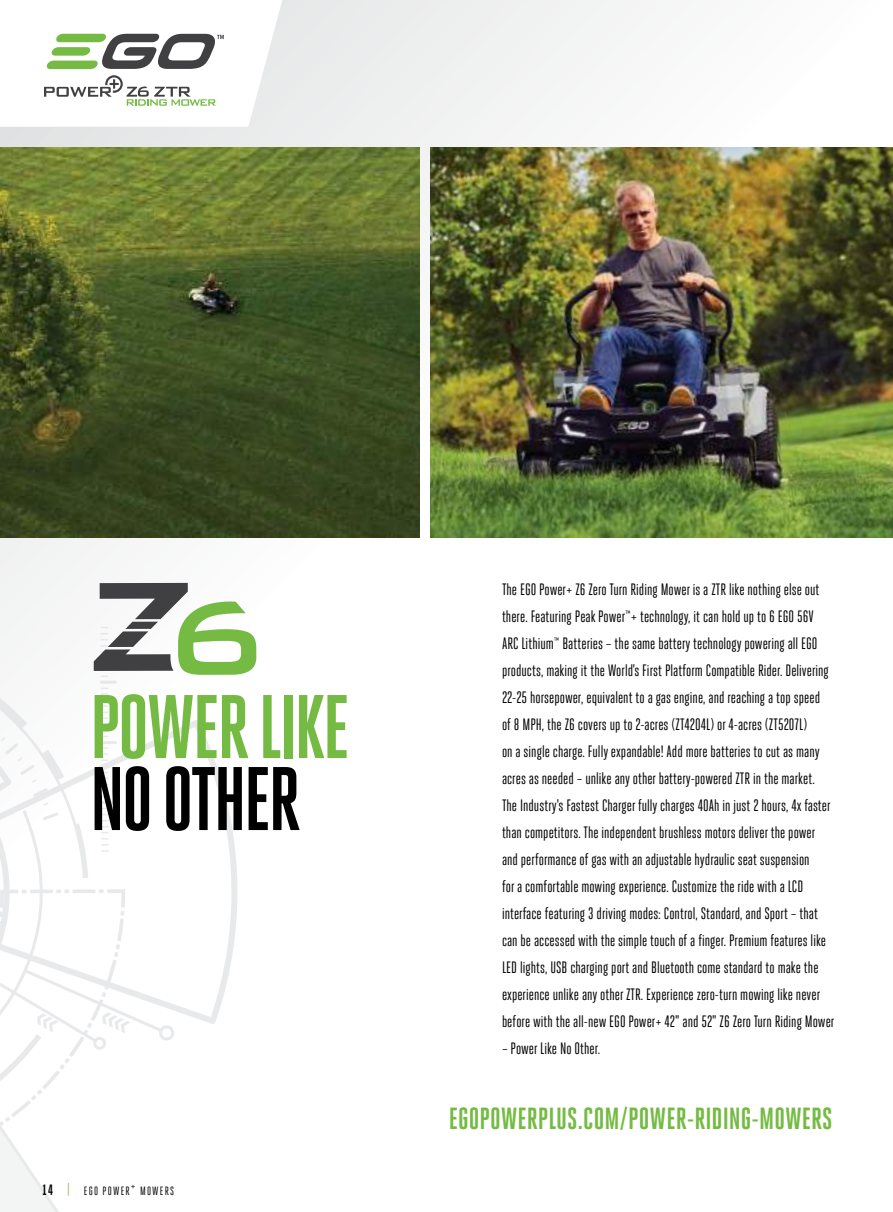
<style>
.page{position:relative;width:893px;height:1212px;background:#fff}
.page>*{position:absolute;margin:0;border:0;box-sizing:border-box;transform-origin:0 0}
.t1{font:700 90px "Heroic Condensed";letter-spacing:-.035em;color:#75bb43}
.t2{font:700 90px "Heroic Condensed";letter-spacing:-.035em;color:#000}
.t3{font:700 30.6px "Heroic Condensed";color:#75bb43}
.t4{font:16.5px/27px "Heroic Condensed";color:#000}
.t5{font:12px "Heroic Condensed";letter-spacing:.1em;color:#000}
.s1{font-weight:700;font-size:15px}
.s2{font-size:15px;color:#75bb43}
</style>
<div class="page">
<div style="left:0;top:0;width:893px;height:1212px;background:linear-gradient(to right,#f1f1f2,#fff)"></div>
<svg style="left:0;top:0;width:282px;height:127px"></svg>
<img style="left:431px;top:148px;width:462px;height:389px">
<img style="left:0;top:148px;width:420px;height:389px">
<svg style="left:0;top:583px;width:256px;height:629px"></svg>
<h1 class="t1" style="left:90px;top:677px;width:262px">POWER LIKE</h1>
<h1 class="t2" style="left:90px;top:749px;width:212px">NO OTHER</h1>
<p class="t5" style="left:43px;top:1184px;width:133px"><span class="s1">14</span> <span class="s2">|</span> EGO POWER+ MOWERS</p>
<p class="t4" style="left:502px;top:576px;width:334px">The EGO Power+ Z6 Zero Turn Riding Mower is a ZTR like nothing else out there. Featuring Peak Power™+ technology, it can hold up to 6 EGO 56V<br>ARC Lithium™ Batteries – the same battery technology powering all EGO products, making it the World’s First Platform Compatible Rider. Delivering 22-25 horsepower, equivalent to a gas engine, and reaching a top speed<br>of 8 MPH, the Z6 covers up to 2-acres (ZT4204L) or 4-acres (ZT5207L)<br>on a single charge. Fully expandable! Add more batteries to cut as many acres as needed – unlike any other battery-powered ZTR in the market.<br>The Industry's Fastest Charger fully charges 40Ah in just 2 hours, 4x faster than competitors. The independent brushless motors deliver the power and performance of gas with an adjustable hydraulic seat suspension<br>for a comfortable mowing experience. Customize the ride with a LCD interface featuring 3 driving modes: Control, Standard, and Sport – that can be accessed with the simple touch of a finger. Premium features like LED lights, USB charging port and Bluetooth come standard to make the experience unlike any other ZTR. Experience zero-turn mowing like never before with the all-new EGO Power+ 42" and 52" Z6 Zero Turn Riding Mower</p>
<p class="t4" style="left:502px;top:1035px;width:100px">– Power Like No Other.</p>
<h2 class="t3" style="left:449px;top:1101px;width:385px">EGOPOWERPLUS.COM/POWER-RIDING-MOWERS</h2>
</div>
